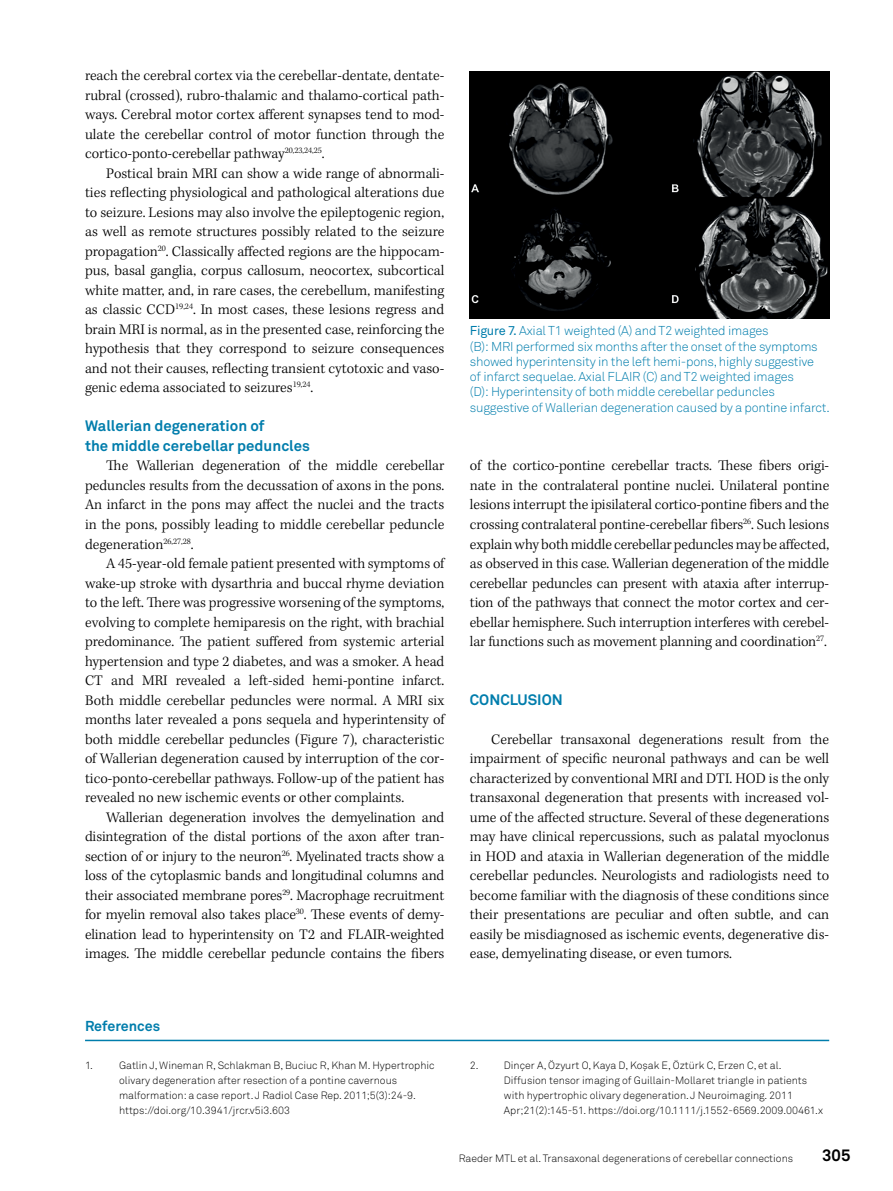
<style>
.page{position:relative;width:893px;height:1191px;background:#fff}
.page>*{position:absolute;margin:0;border:0;box-sizing:border-box;transform-origin:0 0}
.t1{font:700 16.5px "Akkurat Pro";color:#000}
.t2{font:300 15px/19.5px "Kepler Std";color:#000;text-align:justify}
.t3{font:700 15px/19.5px "Akkurat Pro";color:#007dac}
.t4{font:700 14.25px "Akkurat Pro";color:#007dac}
.t5{font:12.75px/15.3px "Akkurat Light Pro";letter-spacing:-.015em;color:#007dac}
.t6{font:10.5px/15px "Akkurat Light Pro";color:#000}
.s1{font-family:"Akkurat Pro"}
</style>
<div class="page">
<img style="left:470px;top:71px;width:359px;height:248px">
<hr style="left:85px;top:1039px;width:744px;height:2px;background:#007dac">
<p class="t2" style="left:85px;top:67px;width:361px">reach the cerebral cortex via the cerebellar-dentate, dentate&shy;rubral (crossed), rubro-thalamic and thalamo-cortical path&shy;ways. Cerebral motor cortex afferent synapses tend to mod&shy;ulate the cerebellar control of motor function through the cortico-ponto-cerebellar pathway<sup>20,23,24,25</sup>.</p>
<p class="t2" style="left:85px;top:164px;width:361px;text-indent:21px">Postical brain MRI can show a wide range of abnormali&shy;ties reflecting physiological and pathological alterations due to seizure. Lesions may also involve the epileptogenic region, as well as remote structures possibly related to the seizure propagation<sup>20</sup>. Classically affected regions are the hippocam&shy;pus, basal ganglia, corpus callosum, neocortex, subcortical white matter, and, in rare cases, the cerebellum, manifesting as classic CCD<sup>19,24</sup>. In most cases, these lesions regress and brain MRI is normal, as in the presented case, reinforcing the hypothesis that they correspond to seizure consequences and not their causes, reflecting transient cytotoxic and vaso&shy;genic edema associated to seizures<sup>19,24</sup>.</p>
<p class="t3" style="left:85px;top:416px;width:226px">Wallerian degeneration of<br>the middle cerebellar peduncles</p>
<p class="t2" style="left:85px;top:457px;width:361px;text-indent:21px">The Wallerian degeneration of the middle cerebellar peduncles results from the decussation of axons in the pons.<br>An infarct in the pons may affect the nuclei and the tracts in the pons, possibly leading to middle cerebellar peduncle degeneration<sup>26,27,28</sup>.</p>
<p class="t2" style="left:85px;top:554px;width:361px;text-indent:21px">A 45-year-old female patient presented with symptoms of wake-up stroke with dysarthria and buccal rhyme deviation to the left. There was progressive worsening of the symptoms, evolving to complete hemiparesis on the right, with brachial predominance. The patient suffered from systemic arterial hypertension and type 2 diabetes, and was a smoker. A head CT and MRI revealed a left-sided hemi-pontine infarct.<br>Both middle cerebellar peduncles were normal. A MRI six months later revealed a pons sequela and hyperintensity of both middle cerebellar peduncles (Figure 7), characteristic of Wallerian degeneration caused by interruption of the cor&shy;tico-ponto-cerebellar pathways. Follow-up of the patient has revealed no new ischemic events or other complaints.</p>
<p class="t2" style="left:85px;top:808px;width:361px;text-indent:21px">Wallerian degeneration involves the demyelination and disintegration of the distal portions of the axon after tran&shy;section of or injury to the neuron<sup>26</sup>. Myelinated tracts show a loss of the cytoplasmic bands and longitudinal columns and their associated membrane pores<sup>29</sup>. Macrophage recruitment for myelin removal also takes place<sup>30</sup>. These events of demy&shy;elination lead to hyperintensity on T2 and FLAIR-weighted images. The middle cerebellar peduncle contains the fibers</p>
<p class="t4" style="left:85px;top:1017px;width:77px">References</p>
<p class="t5" style="left:470px;top:323px;width:361px"><span class="s1">Figure 7.</span> Axial T1 weighted (A) and T2 weighted images<br>(B): MRI performed six months after the onset of the symptoms showed hyperintensity in the left hemi-pons, highly suggestive<br>of infarct sequelae. Axial FLAIR (C) and T2 weighted images<br>(D): Hyperintensity of both middle cerebellar peduncles suggestive of Wallerian degeneration caused by a pontine infarct.</p>
<p class="t2" style="left:470px;top:457px;width:361px">of the cortico-pontine cerebellar tracts. These fibers origi&shy;nate in the contralateral pontine nuclei. Unilateral pontine lesions interrupt the ipisilateral cortico-pontine fibers and the crossing contralateral pontine-cerebellar fibers<sup>26</sup>. Such lesions explain why both middle cerebellar peduncles may be affected, as observed in this case. Wallerian degeneration of the middle cerebellar peduncles can present with ataxia after interrup&shy;tion of the pathways that connect the motor cortex and cer&shy;ebellar hemisphere. Such interruption interferes with cerebel&shy;lar functions such as movement planning and coordination<sup>27</sup>.</p>
<p class="t3" style="left:470px;top:689px;width:94px">CONCLUSION</p>
<p class="t2" style="left:470px;top:730px;width:361px;text-indent:21px">Cerebellar transaxonal degenerations result from the impairment of specific neuronal pathways and can be well characterized by conventional MRI and DTI. HOD is the only transaxonal degeneration that presents with increased vol&shy;ume of the affected structure. Several of these degenerations may have clinical repercussions, such as palatal myoclonus in HOD and ataxia in Wallerian degeneration of the middle cerebellar peduncles. Neurologists and radiologists need to become familiar with the diagnosis of these conditions since their presentations are peculiar and often subtle, and can easily be misdiagnosed as ischemic events, degenerative dis&shy;ease, demyelinating disease, or even tumors.</p>
<p class="t6" style="left:85px;top:1058px;width:10px">1.</p>
<p class="t6" style="left:119px;top:1058px;width:317px">Gatlin J, Wineman R, Schlakman B, Buciuc R, Khan M. Hypertrophic olivary degeneration after resection of a pontine cavernous malformation: a case report. J Radiol Case Rep. 2011;5(3):24-9. https://doi.org/10.3941/jrcr.v5i3.603</p>
<p class="t6" style="left:470px;top:1058px;width:10px">2.</p>
<p class="t6" style="left:504px;top:1058px;width:321px">Dinçer A, Özyurt O, Kaya D, Koşak E, Öztürk C, Erzen C, et al.<br>Diffusion tensor imaging of Guillain-Mollaret triangle in patients with hypertrophic olivary degeneration. J Neuroimaging. 2011<br>Apr;21(2):145-51. https://doi.org/10.1111/j.1552-6569.2009.00461.x</p>
<p class="t6" style="left:459px;top:1150px;width:336px">Raeder MTL et al. Transaxonal degenerations of cerebellar connections</p>
<p class="t1" style="left:822px;top:1145px;width:30px">305</p>
</div>
